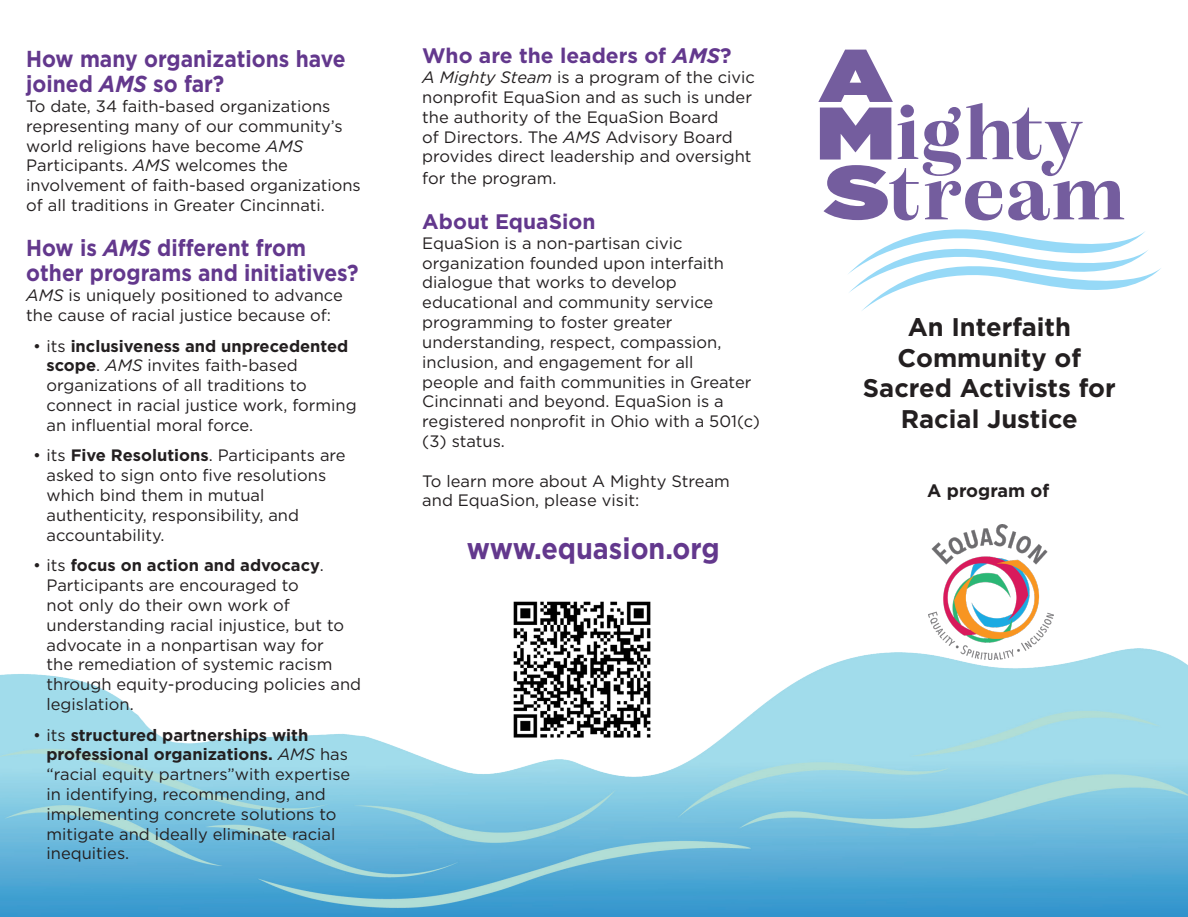
<style>
.page{position:relative;width:1188px;height:917px;background:#fff}
.page>*{position:absolute;margin:0;border:0;box-sizing:border-box;transform-origin:0 0}
.t1{font:700 29.7px "Gotham";color:#63388d;scale:.91 1}
.t2{font:700 25.5px "Gotham";color:#231f20}
.t3{font:700 23.1px/25.2px "Gotham";color:#63388d;scale:.91 1}
.t4{font:700 21px "Gotham";color:#63388d}
.t5{font:700 18px "Gotham";color:#231f20}
.t6{font:16.5px/19.8px "Gotham";color:#231f20}
.s1{font-style:italic}
.s2{font-weight:700}
</style>
<div class="page">
<img style="left:0;top:648px;width:1187px;height:268px">
<img style="left:929px;top:524px;width:124px;height:135px">
<img style="left:508px;top:601px;width:148px;height:142px">
<svg style="left:818px;top:50px;width:343px;height:261px"></svg>
<p class="t3" style="left:26px;top:46px;width:352px">How many organizations have joined <span class="s1">AMS</span> so far?</p>
<p class="t6" style="left:26px;top:96px;width:336px">To date, 34 faith-based organizations representing many of our community’s world religions have become <span class="s1">AMS </span>Participants. <span class="s1">AMS</span> welcomes the involvement of faith-based organizations of all traditions in Greater Cincinnati.</p>
<p class="t3" style="left:26px;top:235px;width:367px">How is <span class="s1">AMS</span> different from other programs and initiatives?</p>
<p class="t6" style="left:26px;top:285px;width:318px"><span class="s1">AMS</span> is uniquely positioned to advance the cause of racial justice because of:</p>
<p class="t6" style="left:47px;top:335px;width:312px;text-indent:-14px">• its <span class="s2">inclusiveness and unprecedented scope</span>. <span class="s1">AMS</span> invites faith-based organizations of all traditions to connect in racial justice work, forming an influential moral force.</p>
<p class="t6" style="left:47px;top:445px;width:301px;text-indent:-14px">• its <span class="s2">Five Resolutions</span>. Participants are asked to sign onto five resolutions which bind them in mutual authenticity, responsibility, and accountability.</p>
<p class="t6" style="left:47px;top:555px;width:316px;text-indent:-14px">• its <span class="s2">focus on action and advocacy</span>.<br>Participants are encouraged to<br>not only do their own work of understanding racial injustice, but to advocate in a nonpartisan way for<br>the remediation of systemic racism through equity-producing policies and legislation.</p>
<p class="t6" style="left:47px;top:724px;width:305px;text-indent:-14px">• its <span class="s2">structured partnerships with professional organizations.</span> <span class="s1">AMS</span> has “racial equity partners”with expertise in identifying, recommending, and implementing concrete solutions to mitigate and ideally eliminate racial inequities.</p>
<p class="t4" style="left:422px;top:42px;width:311px">Who are the leaders of <span class="s1">AMS</span>?</p>
<p class="t6" style="left:422px;top:67px;width:334px"><span class="s1">A Mighty Steam</span> is a program of the civic nonprofit EquaSion and as such is under the authority of the EquaSion Board<br>of Directors. The <span class="s1">AMS</span> Advisory Board provides direct leadership and oversight</p>
<p class="t6" style="left:422px;top:168px;width:136px">for the program.</p>
<p class="t4" style="left:422px;top:208px;width:175px">About EquaSion</p>
<p class="t6" style="left:422px;top:233px;width:339px">EquaSion is a non-partisan civic organization founded upon interfaith dialogue that works to develop educational and community service programming to foster greater understanding, respect, compassion, inclusion, and engagement for all<br>people and faith communities in Greater Cincinnati and beyond. EquaSion is a registered nonprofit in Ohio with a 501(c) (3) status.</p>
<p class="t6" style="left:422px;top:470px;width:309px">To learn more about A Mighty Stream and EquaSion, please visit:</p>
<p class="t1" style="left:467px;top:528px;width:279px">www.equasion.org</p>
<p class="t2" style="left:908px;top:310px;width:165px">An Interfaith</p>
<p class="t2" style="left:897px;top:341px;width:185px">Community of</p>
<p class="t2" style="left:863px;top:371px;width:254px">Sacred Activists for</p>
<p class="t2" style="left:901px;top:402px;width:179px">Racial Justice</p>
<p class="t5" style="left:927px;top:478px;width:124px">A program of</p>
</div>
